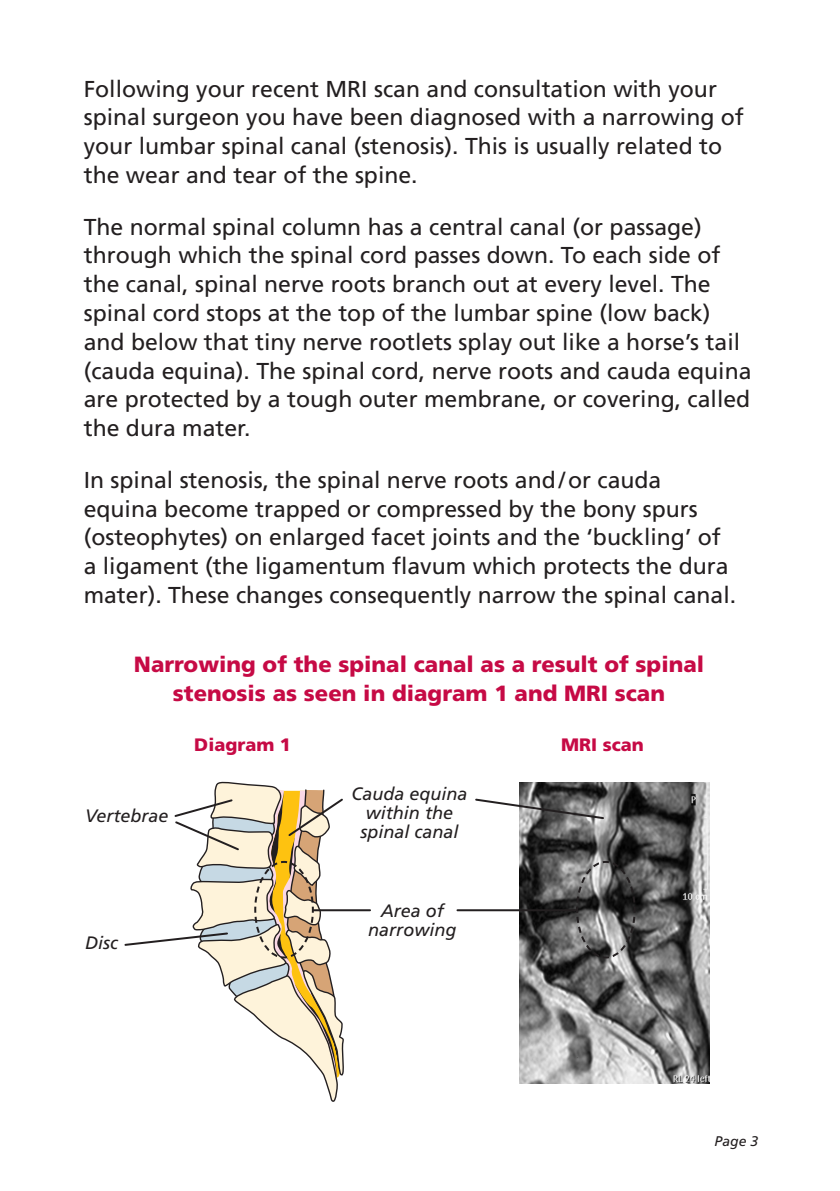
<style>
.page{position:relative;width:840px;height:1191px;background:#fff}
.page>*{position:absolute;margin:0;border:0;box-sizing:border-box;transform-origin:0 0}
.Body_text{font:23px/28.8px "Frutiger";color:#231f20}
.Subhead{font:900 22px/28.8px "Frutiger";color:#c60a45;text-align:center}
.Annotation{font:italic 18px/19px "Frutiger";color:#231f20;text-align:center}
.Subhead-2{font:900 18px "Frutiger";color:#c60a45}
.Page_Nos{font:italic 14px "Frutiger";color:#231f20}
</style>
<div class="page">
<svg style="left:124px;top:781px;width:221px;height:321px"></svg>
<hr style="left:313px;top:909px;width:57px;height:2px;background:#231f20">
<img style="left:519px;top:782px;width:190px;height:301px">
<svg style="left:475px;top:797px;width:130px;height:23px"></svg>
<svg style="left:574px;top:860px;width:62px;height:99px;background:#676767"></svg>
<hr style="left:457px;top:909px;width:117px;height:2px;background:#231f20">
<p class="Body_text" style="left:84px;top:74px;width:661px">Following your recent MRI scan and consultation with your spinal surgeon you have been diagnosed with a narrowing of your lumbar spinal canal (stenosis). This is usually related to the wear and tear of the spine.</p>
<p class="Body_text" style="left:84px;top:212px;width:669px">The normal spinal column has a central canal (or passage) through which the spinal cord passes down. To each side of the canal, spinal nerve roots branch out at every level. The spinal cord stops at the top of the lumbar spine (low back) and below that tiny nerve rootlets splay out like a horse’s tail (cauda equina). The spinal cord, nerve roots and cauda equina are protected by a tough outer membrane, or covering, called the dura mater.</p>
<p class="Body_text" style="left:84px;top:465px;width:653px">In spinal stenosis, the spinal nerve roots and/or cauda equina become trapped or compressed by the bony spurs (osteophytes) on enlarged facet joints and the ‘buckling’ of a ligament (the ligamentum flavum which protects the dura mater). These changes consequently narrow the spinal canal.</p>
<p class="Subhead" style="left:134px;top:650px;width:571px">Narrowing of the spinal canal as a result of spinal stenosis as seen in diagram 1 and MRI scan</p>
<p class="Subhead-2" style="left:194px;top:734px;width:98px">Diagram 1</p>
<p class="Subhead-2" style="left:561px;top:734px;width:84px">MRI scan</p>
<p class="Annotation" style="left:85px;top:806px;width:85px">Vertebrae</p>
<p class="Annotation" style="left:85px;top:933px;width:34px">Disc</p>
<p class="Annotation" style="left:351px;top:784px;width:118px">Cauda equina within the spinal canal</p>
<p class="Annotation" style="left:368px;top:901px;width:90px">Area of narrowing</p>
<p class="Page_Nos" style="left:714px;top:1132px;width:45px">Page 3</p>
</div>
